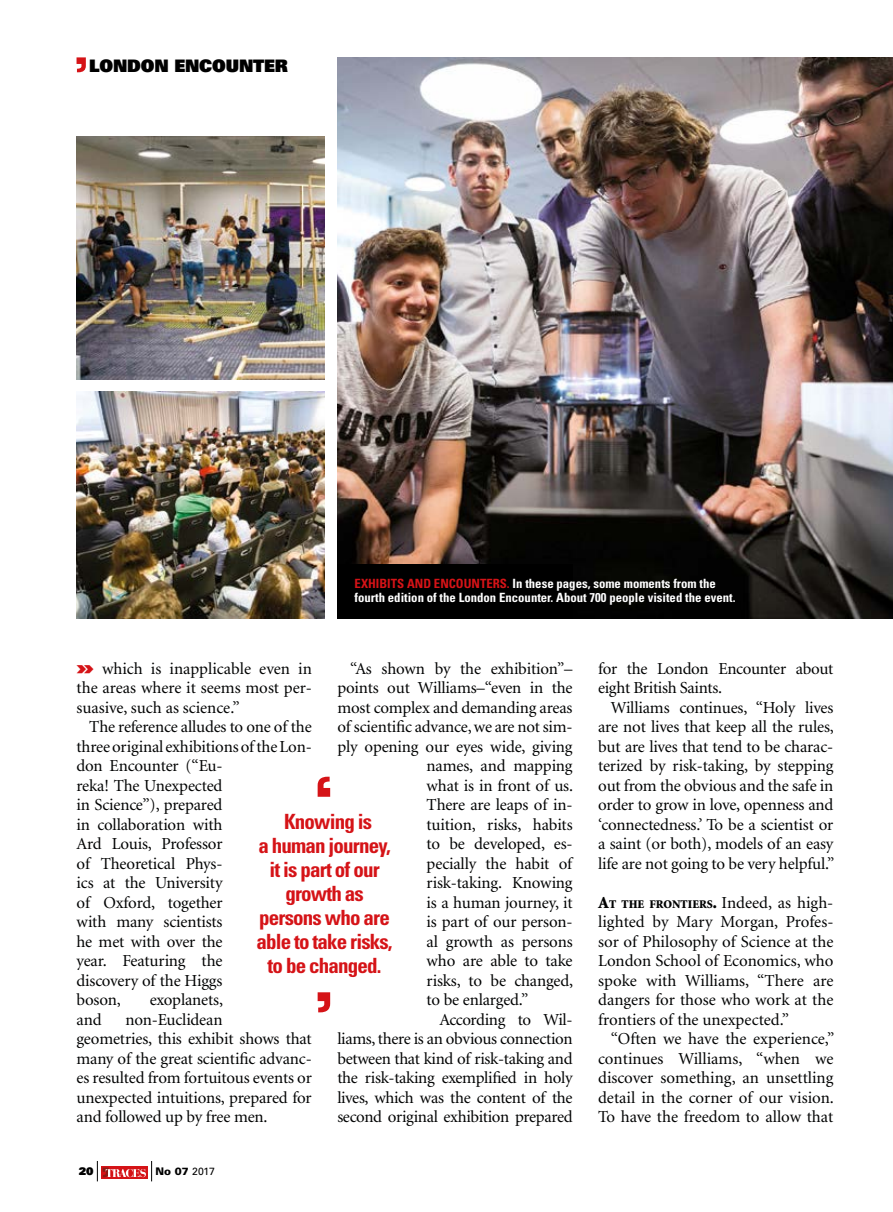
<style>
.page{position:relative;width:893px;height:1212px;background:#fff}
.page>*{position:absolute;margin:0;border:0;box-sizing:border-box;transform-origin:0 0}
.t1{font:700 condensed 21px/24px "Univers";letter-spacing:-.04em;color:#d51317;text-align:center}
.t2{font:18px "Univers LT Std X Black Ex";color:#d51317}
.t3{font:900 17.25px "Univers";letter-spacing:-.01em;color:#000}
.t4{font:16.8px/19.5px "Minion";letter-spacing:-.01em;color:#010202;text-align:justify}
.t5{font:16.8px "Minion";letter-spacing:-.03em;color:#010202}
.t6{font:700 condensed 12.75px/14.2px "Univers";color:#fff}
.t7{font:900 10.5px "Univers";color:#000}
.t8{font:900 10.5px "Univers";color:#000}
.s1{color:#d51317}
.s2{font-weight:400}
.s3{font-weight:900}
.s4{font-weight:900;font-size:11.7px}
</style>
<div class="page">
<svg style="left:97px;top:1161px;width:55px;height:20px"></svg>
<svg style="left:77px;top:57px;width:9px;height:15px"></svg>
<svg style="left:318px;top:992px;width:12px;height:20px"></svg>
<svg style="left:318px;top:777px;width:12px;height:20px"></svg>
<img style="left:337px;top:57px;width:556px;height:561px">
<div style="left:337px;top:564px;width:236px;height:54px;background:#000"></div>
<img style="left:77px;top:391px;width:248px;height:227px">
<img style="left:77px;top:136px;width:248px;height:244px">
<p class="t3" style="left:89px;top:55px;width:200px">LONDON ENCOUNTER</p>
<p class="t6" style="left:355px;top:576px;width:382px"><span class="s1">EXHIBITS AND ENCOUNTERS.</span> In these pages, some moments from the fourth edition of the London Encounter. About 700 people visited the event.</p>
<p class="t4" style="left:350px;top:659px;width:224px">“As shown by the exhibition”–</p>
<p class="t4" style="left:337px;top:679px;width:237px">points out Williams–“even in the</p>
<p class="t4" style="left:337px;top:698px;width:237px">most complex and demanding areas</p>
<p class="t4" style="left:337px;top:718px;width:237px">of scientific advance, we are not sim-</p>
<p class="t4" style="left:337px;top:737px;width:237px">ply opening our eyes wide, giving</p>
<p class="t4" style="left:427px;top:757px;width:147px">names, and mapping</p>
<p class="t4" style="left:427px;top:776px;width:148px">what is in front of us.</p>
<p class="t4" style="left:427px;top:796px;width:147px">There are leaps of in-</p>
<p class="t4" style="left:427px;top:815px;width:147px">tuition, risks, habits</p>
<p class="t4" style="left:427px;top:835px;width:147px">to be developed, es-</p>
<p class="t4" style="left:427px;top:854px;width:147px">pecially the habit of</p>
<p class="t4" style="left:427px;top:874px;width:147px">risk-taking. Knowing</p>
<p class="t4" style="left:427px;top:893px;width:147px">is a human journey, it</p>
<p class="t4" style="left:427px;top:913px;width:147px">is part of our person-</p>
<p class="t4" style="left:427px;top:932px;width:147px">al growth as persons</p>
<p class="t4" style="left:427px;top:952px;width:147px">who are able to take</p>
<p class="t4" style="left:427px;top:971px;width:148px">risks, to be changed,</p>
<p class="t4" style="left:427px;top:991px;width:103px">to be enlarged.”</p>
<p class="t5" style="left:439px;top:1011px;width:135px">According to Wil-</p>
<p class="t4" style="left:337px;top:1030px;width:237px">liams, there is an obvious connection</p>
<p class="t4" style="left:337px;top:1049px;width:237px">between that kind of risk-taking and</p>
<p class="t4" style="left:337px;top:1069px;width:237px">the risk-taking exemplified in holy</p>
<p class="t4" style="left:337px;top:1088px;width:237px">lives, which was the content of the</p>
<p class="t4" style="left:337px;top:1108px;width:237px">second original exhibition prepared</p>
<p class="t4" style="left:77px;top:659px;width:237px;text-indent:26px">which is inapplicable even in the areas where it seems most per&shy;suasive, such as science.”</p>
<p class="t4" style="left:77px;top:718px;width:237px;text-align:left;text-indent:13px">The reference alludes to one of the three original exhibitions of the Lon&shy;don Encounter (“Eu-<br>reka! The Unexpected<br>in Science”), prepared<br>in collaboration with<br>Ard Louis, Professor<br>of Theoretical Phys-<br>ics at the University<br>of Oxford, together<br>with many scientists<br>he met with over the<br>year. Featuring the<br>discovery of the Higgs<br>boson,</p>
<p class="t2" style="left:77px;top:656px;width:19px">»</p>
<p class="t1" style="left:257px;top:809px;width:138px">Knowing is<br>a human journey, it is part of our growth as persons who are able to take risks, to be changed.</p>
<p class="t4" style="left:150px;top:991px;width:75px">exoplanets,</p>
<p class="t4" style="left:77px;top:1010px;width:237px;text-align:left;text-indent:49px">non-Euclidean<br>geometries, this exhibit shows that many of the great scientific advanc&shy;es resulted from fortuitous events or unexpected intuitions, prepared for and followed up by free men.</p>
<p class="t4" style="left:77px;top:1010px;width:27px">and</p>
<p class="t8" style="left:79px;top:1165px;width:16px">20</p>
<p class="t7" style="left:156px;top:1165px;width:61px">No 07 <span class="s2">2017</span></p>
<p class="t4" style="left:598px;top:659px;width:237px">for the London Encounter about eight British Saints.</p>
<p class="t4" style="left:598px;top:698px;width:238px;text-indent:13px">Williams continues, “Holy lives are not lives that keep all the rules, but are lives that tend to be charac&shy;terized by risk-taking, by stepping out from the obvious and the safe in order to grow in love, openness and ‘connectedness.’ To be a scientist or a saint (or both), models of an easy life are not going to be very helpful.”</p>
<p class="t4" style="left:598px;top:893px;width:237px"><span class="s3">A</span><span class="s4">T THE FRONTIERS</span><span class="s3">.</span> Indeed, as high&shy;lighted by Mary Morgan, Profes&shy;sor of Philosophy of Science at the London School of Economics, who spoke with Williams, “There are dangers for those who work at the frontiers of the unexpected.”</p>
<p class="t4" style="left:598px;top:1030px;width:238px;text-indent:13px">“Often we have the experience,” continues Williams, “when we discover something, an unsettling detail in the corner of our vision.<br>To have the freedom to allow that</p>
</div>
